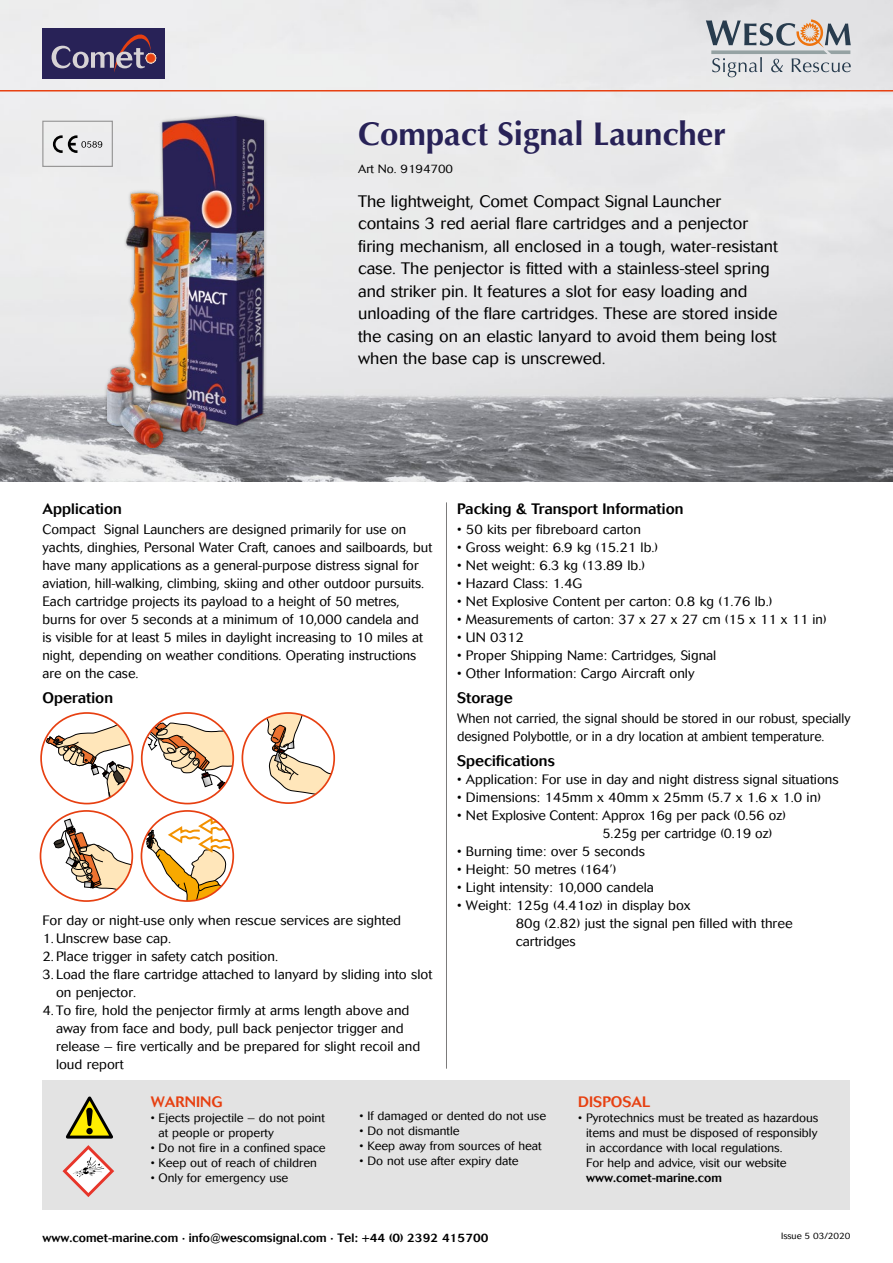
<style>
.page{position:relative;width:893px;height:1263px;background:#fff}
.page>*{position:absolute;margin:0;border:0;box-sizing:border-box;transform-origin:0 0}
.t1{font:700 33px "Optima";color:#282257}
.t2{font:300 16.5px/22.5px "Cosmos";color:#000}
.t3{font:500 15px "Cosmos";color:#000}
.t4{font:500 15px "Cosmos";color:#e74011}
.t5{font:300 13.5px/18px "Cosmos";color:#000}
.t6{font:300 13.5px/18px "Cosmos";color:#000;scale:.94 1}
.t7{font:300 12px/15px "Cosmos";color:#000}
.t8{font:500 12px "Cosmos";color:#000}
.t9{font:300 9px "Cosmos";color:#000}
</style>
<div class="page">
<img style="left:0;top:0;width:893px;height:481px">
<hr style="left:0;top:90px;width:893px;height:2px;background:#e74011">
<div style="left:43px;top:1080px;width:807px;height:129px;background:#e3e3e3"></div>
<svg style="left:62px;top:1145px;width:52px;height:52px"></svg>
<svg style="left:66px;top:1096px;width:47px;height:42px"></svg>
<div style="left:86px;top:1128px;width:7px;height:6px;background:#000;border-radius:50%"></div>
<div style="left:359px;top:119px;width:367px;height:34px;background:#ececed"></div>
<div style="left:358px;top:163px;width:95px;height:9px;background:#e9e9ea"></div>
<hr style="left:446px;top:502px;width:1px;height:567px;background:#7c7b7b">
<div style="left:104px;top:113px;width:164px;height:339px;background:#000;opacity:.45"></div>
<img style="left:108px;top:117px;width:155px;height:330px">
<svg style="left:142px;top:713px;width:91px;height:90px"></svg>
<div style="left:141px;top:712px;width:93px;height:92px;border:2px solid #e74011;border-radius:50%"></div>
<svg style="left:41px;top:713px;width:92px;height:90px"></svg>
<div style="left:40px;top:712px;width:93px;height:92px;border:2px solid #e74011;border-radius:50%"></div>
<svg style="left:242px;top:713px;width:92px;height:90px"></svg>
<div style="left:242px;top:712px;width:93px;height:92px;border:2px solid #e74011;border-radius:50%"></div>
<svg style="left:40px;top:811px;width:92px;height:90px"></svg>
<div style="left:40px;top:810px;width:93px;height:92px;border:2px solid #e74011;border-radius:50%"></div>
<svg style="left:141px;top:811px;width:92px;height:90px"></svg>
<div style="left:141px;top:810px;width:93px;height:92px;border:2px solid #e74011;border-radius:50%"></div>
<div style="left:42px;top:28px;width:123px;height:51px;background:#282257"></div>
<svg style="left:52px;top:34px;width:105px;height:38px"></svg>
<svg style="left:706px;top:19px;width:145px;height:58px;background:#bfbfc0"></svg>
<div style="left:42px;top:121px;width:71px;height:46px;border:1px solid #7c7b7b"></div>
<svg style="left:53px;top:135px;width:49px;height:18px"></svg>
<h1 class="t1" style="left:358px;top:114px;width:370px">Compact Signal Launcher</h1>
<p class="t7" style="left:358px;top:161px;width:96px">Art No. 9194700</p>
<p class="t2" style="left:358px;top:190px;width:421px">The lightweight, Comet Compact Signal Launcher contains 3 red aerial flare cartridges and a penjector firing mechanism, all enclosed in a tough, water-resistant case. The penjector is fitted with a stainless-steel spring and striker pin. It features a slot for easy loading and unloading of the flare cartridges. These are stored inside the casing on an elastic lanyard to avoid them being lost when the base cap is unscrewed.</p>
<p class="t3" style="left:43px;top:500px;width:81px">Application</p>
<p class="t5" style="left:43px;top:520px;width:391px">Compact Signal Launchers are designed primarily for use on yachts, dinghies, Personal Water Craft, canoes and sailboards, but have many applications as a general-purpose distress signal for aviation, hill-walking, climbing, skiing and other outdoor pursuits.<br>Each cartridge projects its payload to a height of 50 metres, burns for over 5 seconds at a minimum of 10,000 candela and<br>is visible for at least 5 miles in daylight increasing to 10 miles at night, depending on weather conditions. Operating instructions are on the case.</p>
<p class="t3" style="left:43px;top:689px;width:72px">Operation</p>
<p class="t5" style="left:43px;top:911px;width:360px">For day or night-use only when rescue services are sighted</p>
<p class="t5" style="left:43px;top:929px;width:130px">1. Unscrew base cap.</p>
<p class="t5" style="left:43px;top:947px;width:237px">2. Place trigger in safety catch position.</p>
<p class="t5" style="left:56px;top:965px;width:378px;text-indent:-14px">3. Load the flare cartridge attached to lanyard by sliding into slot on penjector.</p>
<p class="t5" style="left:56px;top:1001px;width:366px;text-indent:-14px">4. To fire, hold the penjector firmly at arms length above and away from face and body, pull back penjector trigger and release – fire vertically and be prepared for slight recoil and loud report</p>
<p class="t3" style="left:457px;top:500px;width:228px">Packing &amp; Transport Information</p>
<p class="t5" style="left:457px;top:520px;width:185px">• 50 kits per fibreboard carton</p>
<p class="t5" style="left:457px;top:538px;width:203px">• Gross weight: 6.9 kg (15.21 lb.)</p>
<p class="t5" style="left:457px;top:556px;width:189px">• Net weight: 6.3 kg (13.89 lb.)</p>
<p class="t5" style="left:457px;top:574px;width:127px">• Hazard Class: 1.4G</p>
<p class="t5" style="left:457px;top:592px;width:317px">• Net Explosive Content per carton: 0.8 kg (1.76 lb.)</p>
<p class="t5" style="left:457px;top:610px;width:371px">• Measurements of carton: 37 x 27 x 27 cm (15 x 11 x 11 in)</p>
<p class="t5" style="left:457px;top:628px;width:68px">• UN 0312</p>
<p class="t5" style="left:457px;top:646px;width:261px">• Proper Shipping Name: Cartridges, Signal</p>
<p class="t5" style="left:457px;top:664px;width:239px">• Other Information: Cargo Aircraft only</p>
<p class="t3" style="left:457px;top:689px;width:57px">Storage</p>
<p class="t6" style="left:457px;top:710px;width:420px">When not carried, the signal should be stored in our robust, specially designed Polybottle, or in a dry location at ambient temperature.</p>
<p class="t3" style="left:457px;top:753px;width:99px">Specifications</p>
<p class="t5" style="left:457px;top:771px;width:383px">• Application: For use in day and night distress signal situations</p>
<p class="t5" style="left:457px;top:789px;width:365px">• Dimensions: 145mm x 40mm x 25mm (5.7 x 1.6 x 1.0 in)</p>
<p class="t5" style="left:602px;top:807px;width:185px;text-indent:-145px">• Net Explosive Content: Approx 16g per pack (0.56 oz)<br>5.25g per cartridge (0.19 oz)</p>
<p class="t5" style="left:457px;top:843px;width:189px">• Burning time: over 5 seconds</p>
<p class="t5" style="left:457px;top:861px;width:161px">• Height: 50 metres (164’)</p>
<p class="t5" style="left:457px;top:879px;width:198px">• Light intensity: 10,000 candela</p>
<p class="t5" style="left:516px;top:897px;width:278px;text-indent:-59px">• Weight: 125g (4.41oz) in display box<br>80g (2.82) just the signal pen filled with three cartridges</p>
<p class="t4" style="left:151px;top:1093px;width:73px">WARNING</p>
<p class="t7" style="left:159px;top:1111px;width:168px;text-indent:-8px">• Ejects projectile – do not point at people or property</p>
<p class="t7" style="left:151px;top:1141px;width:176px">• Do not fire in a confined space</p>
<p class="t7" style="left:151px;top:1156px;width:168px">• Keep out of reach of children</p>
<p class="t7" style="left:151px;top:1171px;width:139px">• Only for emergency use</p>
<p class="t7" style="left:360px;top:1108px;width:188px">• If damaged or dented do not use</p>
<p class="t7" style="left:360px;top:1123px;width:102px">• Do not dismantle</p>
<p class="t7" style="left:360px;top:1138px;width:184px">• Keep away from sources of heat</p>
<p class="t7" style="left:360px;top:1153px;width:161px">• Do not use after expiry date</p>
<p class="t4" style="left:578px;top:1093px;width:73px">DISPOSAL</p>
<p class="t7" style="left:586px;top:1111px;width:234px;text-indent:-8px">• Pyrotechnics must be treated as hazardous items and must be disposed of responsibly in accordance with local regulations.<br>For help and advice, visit our website</p>
<p class="t8" style="left:586px;top:1171px;width:137px">www.comet-marine.com</p>
<p class="t8" style="left:43px;top:1230px;width:448px">www.comet-marine.com · info@wescomsignal.com · Tel: +44 (0) 2392 415700</p>
<p class="t9" style="left:781px;top:1231px;width:71px">Issue 5 03/2020</p>
</div>
